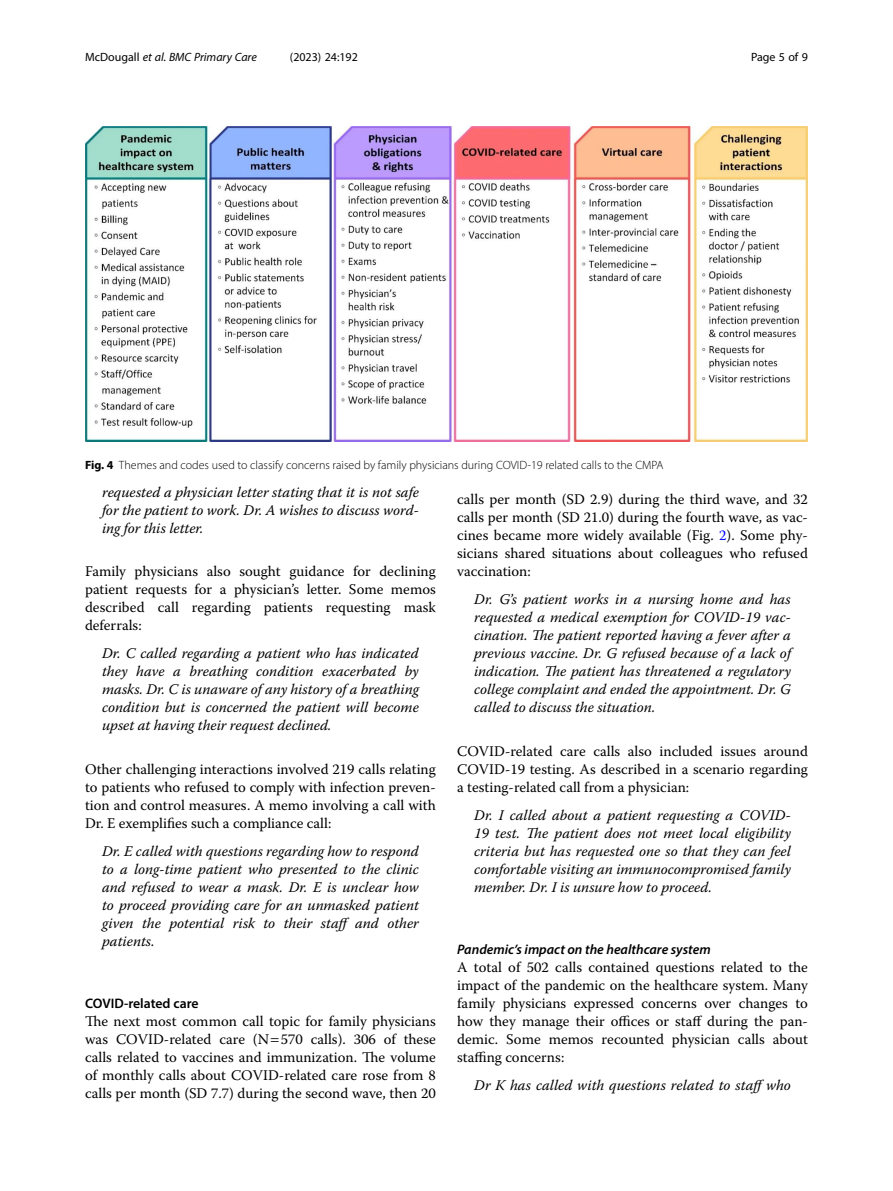
<style>
.page{position:relative;width:893px;height:1191px;background:#fff}
.page>*{position:absolute;margin:0;border:0;box-sizing:border-box;transform-origin:0 0}
.Body_Text{font:14.7px/18px "Warnock Pro";color:#000;text-align:justify}
.Block_Quote{font:italic 14.7px/18px "Warnock Pro";color:#000;text-align:justify}
.Head_3{font:italic 600 13.8px "Myriad Pro";color:#000}
.Head_2{font:600 13.8px "Myriad Pro";color:#000}
.Figure_Caption{font:300 12px "Myriad Pro";color:#000}
.t1{font:italic 12px "Myriad Pro";color:#000}
.t2{font:12px "Myriad Pro";color:#000}
.s1{font-style:normal}
.s2{font-weight:700}
.s3{color:#00f}
</style>
<div class="page">
<img style="left:85px;top:126px;width:723px;height:315px">
<p class="t1" style="left:85px;top:50px;width:173px"><span class="s1">McDougall</span> et al. BMC Primary Care</p>
<p class="t2" style="left:290px;top:50px;width:70px">(2023) 24:192</p>
<p class="t2" style="left:751px;top:50px;width:58px">Page 5 of 9</p>
<p class="Figure_Caption" style="left:85px;top:457px;width:580px"><span class="s2">Fig. 4</span> Themes and codes used to classify concerns raised by family physicians during COVID-19 related calls to the CMPA</p>
<p class="Block_Quote" style="left:102px;top:483px;width:318px">requested a physician letter stating that it is not safe for the patient to work. Dr. A wishes to discuss word&shy;ing for this letter.</p>
<p class="Body_Text" style="left:85px;top:562px;width:352px">Family physicians also sought guidance for declining patient requests for a physician’s letter. Some memos described call regarding patients requesting mask deferrals:</p>
<p class="Block_Quote" style="left:102px;top:643px;width:318px">Dr. C called regarding a patient who has indicated they have a breathing condition exacerbated by masks. Dr. C is unaware of any history of a breathing condition but is concerned the patient will become upset at having their request declined.</p>
<p class="Body_Text" style="left:85px;top:760px;width:352px">Other challenging interactions involved 219 calls relating to patients who refused to comply with infection preven&shy;tion and control measures. A memo involving a call with Dr. E exemplifies such a compliance call:</p>
<p class="Block_Quote" style="left:102px;top:841px;width:318px">Dr. E called with questions regarding how to respond to a long-time patient who presented to the clinic and refused to wear a mask. Dr. E is unclear how to proceed providing care for an unmasked patient given the potential risk to their staff and other patients.</p>
<p class="Head_2" style="left:85px;top:995px;width:115px">COVID-related care</p>
<p class="Body_Text" style="left:85px;top:1012px;width:352px">The next most common call topic for family physicians was COVID-related care (N 570 calls). 306 of these calls related to vaccines and immunization. The volume of monthly calls about COVID-related care rose from 8 calls per month (SD 7.7) during the second wave, then 20</p>
<p class="Body_Text" style="left:457px;top:490px;width:352px">calls per month (SD 2.9) during the third wave, and 32 calls per month (SD 21.0) during the fourth wave, as vac&shy;cines became more widely available (Fig. <span class="s3">2</span>). Some phy&shy;sicians shared situations about colleagues who refused vaccination:</p>
<p class="Block_Quote" style="left:474px;top:589px;width:318px">Dr. G’s patient works in a nursing home and has requested a medical exemption for COVID-19 vac&shy;cination. The patient reported having a fever after a previous vaccine. Dr. G refused because of a lack of indication. The patient has threatened a regulatory college complaint and ended the appointment. Dr. G called to discuss the situation.</p>
<p class="Body_Text" style="left:457px;top:742px;width:352px">COVID-related care calls also included issues around COVID-19 testing. As described in a scenario regarding a testing-related call from a physician:</p>
<p class="Block_Quote" style="left:474px;top:805px;width:318px">Dr. I called about a patient requesting a COVID-19 test. The patient does not meet local eligibility criteria but has requested one so that they can feel comfortable visiting an immunocompromised family member. Dr. I is unsure how to proceed.</p>
<p class="Head_3" style="left:457px;top:941px;width:255px">Pandemic’s impact on the healthcare system</p>
<p class="Body_Text" style="left:457px;top:958px;width:352px">A total of 502 calls contained questions related to the impact of the pandemic on the healthcare system. Many family physicians expressed concerns over changes to how they manage their offices or staff during the pan&shy;demic. Some memos recounted physician calls about staffing concerns:</p>
<p class="Block_Quote" style="left:474px;top:1075px;width:318px">Dr K has called with questions related to staffwho</p>
</div>
